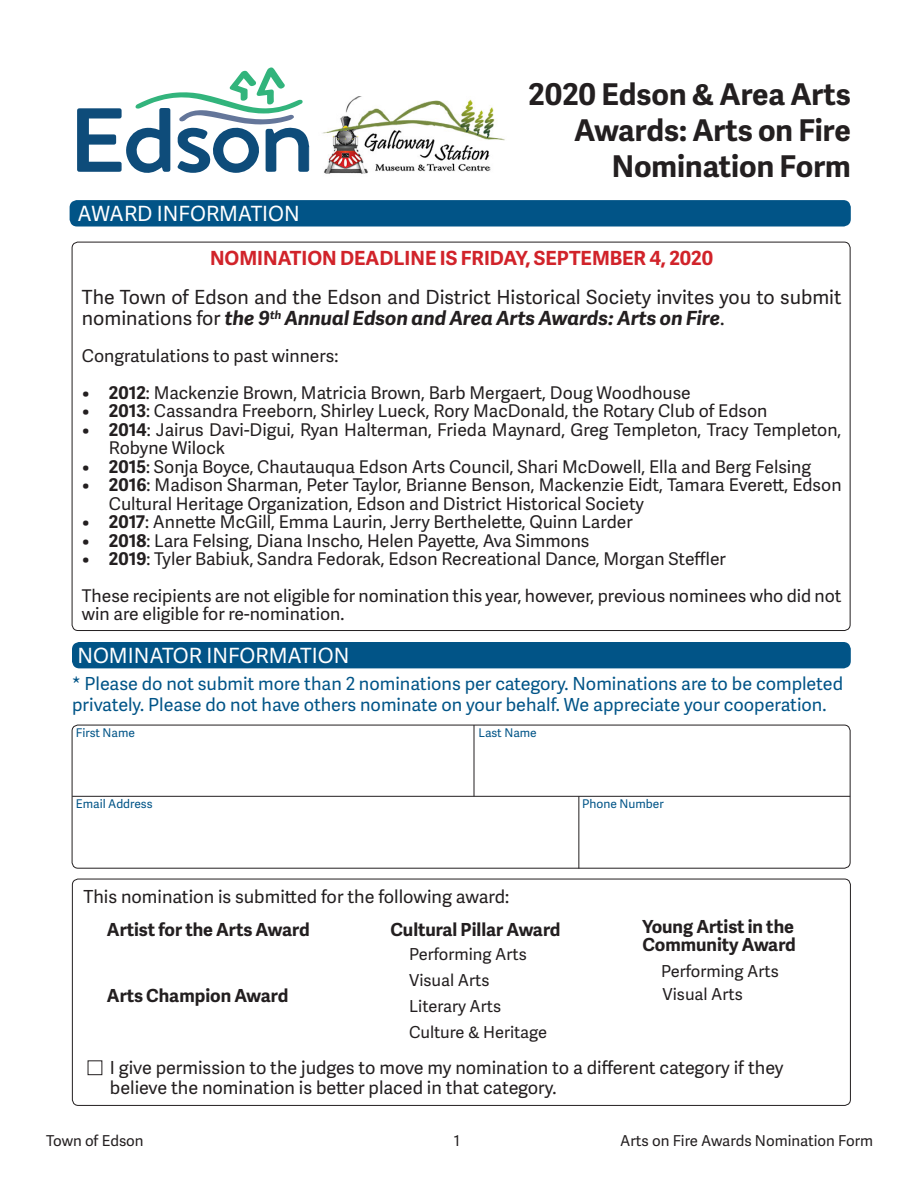
<style>
.page{position:relative;width:918px;height:1188px;background:#fff}
.page>*{position:absolute;margin:0;border:0;box-sizing:border-box;transform-origin:0 0}
.t1{font:700 30px "Adelle Sans";color:#231f20}
.t2{font:21px "Adelle Sans";color:#fff}
.t3{font:19.5px/21px "Adelle Sans";color:#231f20}
.t4{font:700 19.5px "Adelle Sans";color:#d1232a}
.t5{font:18px/19.5px "Adelle Sans";color:#231f20}
.t6{font:18px/21px "Adelle Sans";color:#015487}
.t7{font:700 18px "Adelle Sans";color:#231f20}
.t8{font:17.55px/18.5px "Adelle Sans";color:#231f20}
.t9{font:16.5px "Adelle Sans";color:#231f20}
.t10{font:15px "Adelle Sans";color:#231f20}
.t11{font:12px "Adelle Sans";color:#015487}
.s1{font-weight:700;font-style:italic}
.s2{font-weight:700}
</style>
<div class="page">
<div style="left:72px;top:642px;width:779px;height:26px;background:#015487;border-radius:8px"></div>
<svg style="left:77px;top:68px;width:233px;height:105px"></svg>
<div style="left:72px;top:725px;width:779px;height:144px;border:1px solid #231f20;border-radius:6px"></div>
<hr style="left:72px;top:796px;width:778px;height:1px;background:#231f20">
<hr style="left:474px;top:725px;width:1px;height:71px;background:#231f20">
<hr style="left:578px;top:796px;width:1px;height:73px;background:#231f20">
<div style="left:72px;top:879px;width:779px;height:227px;border:1px solid #231f20;border-radius:6px"></div>
<div style="left:88px;top:1061px;width:14px;height:14px;border:1px solid #231f20"></div>
<div style="left:70px;top:200px;width:781px;height:27px;background:#015487;border-radius:8px"></div>
<img style="left:322px;top:96px;width:183px;height:78px">
<p class="t2" style="left:77px;top:198px;width:224px">AWARD INFORMATION</p>
<p class="t1" style="left:529px;top:72px;width:324px">2020 Edson &amp; Area Arts</p>
<p class="t1" style="left:574px;top:108px;width:278px">Awards: Arts on Fire</p>
<p class="t1" style="left:612px;top:144px;width:241px">Nomination Form</p>
<p class="t4" style="left:210px;top:244px;width:505px">NOMINATION DEADLINE IS FRIDAY, SEPTEMBER 4, 2020</p>
<p class="t3" style="left:82px;top:286px;width:761px">The Town of Edson and the Edson and District Historical Society invites you to submit nominations for <span class="s1">the 9</span><sup>th</sup> <span class="s1">Annual Edson and Area Arts Awards: Arts on Fire</span>.</p>
<p class="t8" style="left:82px;top:346px;width:258px">Congratulations to past winners:</p>
<p class="t8" style="left:82px;top:383px;width:610px"><span class="s2">• 2012</span>: Mackenzie Brown, Matricia Brown, Barb Mergaert, Doug Woodhouse</p>
<p class="t8" style="left:82px;top:401px;width:687px"><span class="s2">• 2013</span>: Cassandra Freeborn, Shirley Lueck, Rory MacDonald, the Rotary Club of Edson</p>
<p class="t8" style="left:109px;top:420px;width:734px;text-indent:-27px"><span class="s2">• 2014</span>: Jairus Davi-Digui, Ryan Halterman, Frieda Maynard, Greg Templeton, Tracy Templeton,<br>Robyne Wilock</p>
<p class="t8" style="left:82px;top:457px;width:731px"><span class="s2">• 2015</span>: Sonja Boyce, Chautauqua Edson Arts Council, Shari McDowell, Ella and Berg Felsing</p>
<p class="t8" style="left:109px;top:475px;width:734px;text-indent:-27px"><span class="s2">• 2016</span>: Madison Sharman, Peter Taylor, Brianne Benson, Mackenzie Eidt, Tamara Everett, Edson<br>Cultural Heritage Organization, Edson and District Historical Society</p>
<p class="t8" style="left:82px;top:512px;width:552px"><span class="s2">• 2017</span>: Annette McGill, Emma Laurin, Jerry Berthelette, Quinn Larder</p>
<p class="t8" style="left:82px;top:531px;width:509px"><span class="s2">• 2018</span>: Lara Felsing, Diana Inscho, Helen Payette, Ava Simmons</p>
<p class="t8" style="left:82px;top:549px;width:646px"><span class="s2">• 2019</span>: Tyler Babiuk, Sandra Fedorak, Edson Recreational Dance, Morgan Steffler</p>
<p class="t8" style="left:82px;top:586px;width:761px">These recipients are not eligible for nomination this year, however, previous nominees who did not win are eligible for re-nomination.</p>
<p class="t2" style="left:77px;top:640px;width:274px">NOMINATOR INFORMATION</p>
<p class="t6" style="left:72px;top:672px;width:772px">* Please do not submit more than 2 nominations per category. Nominations are to be completed privately. Please do not have others nominate on your behalf. We appreciate your cooperation.</p>
<p class="t11" style="left:76px;top:724px;width:61px">First Name</p>
<p class="t11" style="left:478px;top:724px;width:60px">Last Name</p>
<p class="t11" style="left:76px;top:796px;width:78px">Email Address</p>
<p class="t11" style="left:582px;top:796px;width:83px">Phone Number</p>
<p class="t5" style="left:84px;top:887px;width:427px">This nomination is submitted for the following award:</p>
<p class="t7" style="left:642px;top:913px;width:153px">Young Artist in the</p>
<p class="t7" style="left:642px;top:931px;width:155px">Community Award</p>
<p class="t9" style="left:661px;top:959px;width:119px">Performing Arts</p>
<p class="t9" style="left:663px;top:982px;width:82px">Visual Arts</p>
<p class="t7" style="left:107px;top:916px;width:204px">Artist for the Arts Award</p>
<p class="t7" style="left:390px;top:916px;width:172px">Cultural Pillar Award</p>
<p class="t9" style="left:409px;top:943px;width:119px">Performing Arts</p>
<p class="t9" style="left:409px;top:969px;width:82px">Visual Arts</p>
<p class="t9" style="left:409px;top:994px;width:94px">Literary Arts</p>
<p class="t9" style="left:409px;top:1020px;width:139px">Culture &amp; Heritage</p>
<p class="t5" style="left:110px;top:1058px;width:675px">I give permission to the judges to move my nomination to a different category if they believe the nomination is better placed in that category.</p>
<p class="t7" style="left:107px;top:982px;width:183px">Arts Champion Award</p>
<p class="t10" style="left:46px;top:1130px;width:99px">Town of Edson</p>
<p class="t10" style="left:454px;top:1130px;width:8px">1</p>
<p class="t10" style="left:620px;top:1130px;width:255px">Arts on Fire Awards Nomination Form</p>
</div>
